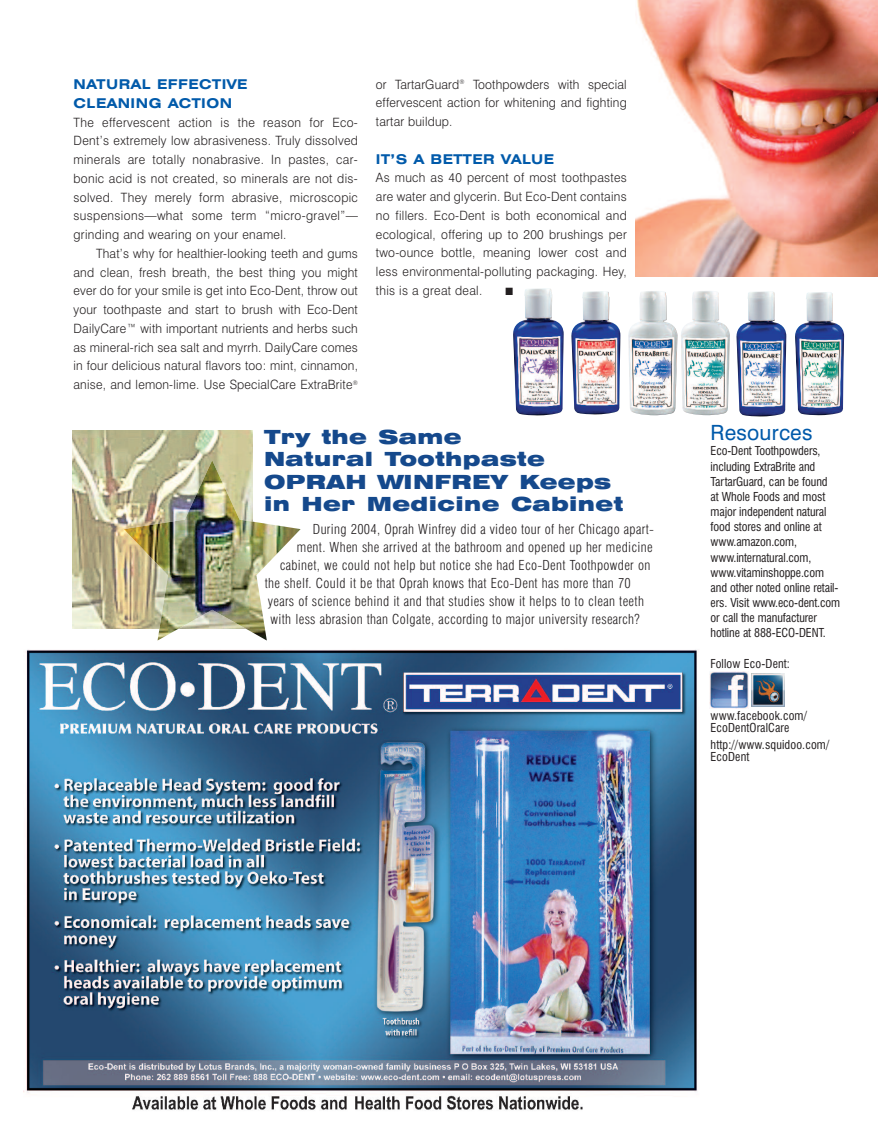
<style>
.page{position:relative;width:878px;height:1134px;background:#fff}
.page>*{position:absolute;margin:0;border:0;box-sizing:border-box;transform-origin:0 0}
.t1{font:21px "Swiss 721 BT";letter-spacing:.01em;color:#015aaa}
.t2{font:900 expanded 19.5px/22.5px "Swiss 721 BT";letter-spacing:.02em;color:#15498c;scale:1.05 1}
.t3{font:300 condensed 13.5px "Swiss 721 BT";letter-spacing:.025em;color:#231f20}
.t4{font:700 expanded 13.5px/18.8px "Swiss 721 BT";letter-spacing:.035em;color:#015aaa}
.t5{font:300 12.9px/18.8px "Swiss 721 BT";letter-spacing:.02em;color:#231f20;text-align:justify;scale:.95 1}
.t6{font:condensed 12px/15.1px "Swiss 721 BT";letter-spacing:-.01em;color:#231f20}
.t7{font:condensed 12px/12px "Swiss 721 BT";letter-spacing:.01em;color:#231f20}
.t8{font:10.5px "Zapf Dingbats";color:#231f20;scale:.95 1}
</style>
<div class="page">
<img style="left:24px;top:649px;width:675px;height:461px">
<img style="left:635px;top:0;width:243px;height:277px">
<img style="left:72px;top:430px;width:181px;height:198px">
<img style="left:124px;top:460px;width:176px;height:181px">
<img style="left:513px;top:288px;width:51px;height:127px">
<img style="left:571px;top:291px;width:49px;height:123px">
<img style="left:628px;top:291px;width:50px;height:124px">
<img style="left:681px;top:291px;width:49px;height:124px">
<img style="left:736px;top:291px;width:50px;height:126px">
<img style="left:795px;top:292px;width:49px;height:123px">
<img style="left:709px;top:672px;width:39px;height:36px">
<svg style="left:751px;top:673px;width:34px;height:34px"></svg>
<img style="left:751px;top:674px;width:33px;height:33px">
<p class="t4" style="left:74px;top:76px;width:175px">NATURAL EFFECTIVE<br>CLEANING ACTION</p>
<p class="t5" style="left:74px;top:114px;width:301px">The effervescent action is the reason for Eco-Dent’s extremely low abrasiveness. Truly dissolved minerals are totally nonabrasive. In pastes, car&shy;bonic acid is not created, so minerals are not dis&shy;solved. They merely form abrasive, microscopic suspensions—what some term “micro-gravel”— grinding and wearing on your enamel.</p>
<p class="t5" style="left:73px;top:245px;width:301px;text-indent:23px">That’s why for healthier-looking teeth and gums and clean, fresh breath, the best thing you might ever do for your smile is get into Eco-Dent, throw out your toothpaste and start to brush with Eco-Dent DailyCare™ with important nutrients and herbs such as mineral-rich sea salt and myrrh. DailyCare comes in four delicious natural flavors too: mint, cinnamon, anise, and lemon-lime. Use SpecialCare ExtraBrite<sup>®</sup></p>
<p class="t5" style="left:376px;top:76px;width:265px">or TartarGuard<sup>®</sup> Toothpowders with special effervescent action for whitening and fighting tartar buildup.</p>
<p class="t4" style="left:376px;top:151px;width:180px">IT’S A BETTER VALUE</p>
<p class="t5" style="left:376px;top:170px;width:265px">As much as 40 percent of most toothpastes are water and glycerin. But Eco-Dent contains no fillers. Eco-Dent is both economical and ecological, offering up to 200 brushings per two-ounce bottle, meaning lower cost and less environmental-polluting packaging. Hey, this is a great deal.</p>
<p class="t8" style="left:505px;top:285px;width:10px">■</p>
<h2 class="t2" style="left:264px;top:427px;width:343px">Try the Same<br>Natural Toothpaste<br>OPRAH WINFREY Keeps in Her Medicine Cabinet</h2>
<p class="t3" style="left:313px;top:524px;width:342px">During 2004, Oprah Winfrey did a video tour of her Chicago apart-</p>
<p class="t3" style="left:297px;top:542px;width:357px">ment. When she arrived at the bathroom and opened up her medicine</p>
<p class="t3" style="left:280px;top:560px;width:372px">cabinet, we could not help but notice she had Eco-Dent Toothpowder on</p>
<p class="t3" style="left:265px;top:578px;width:367px">the shelf. Could it be that Oprah knows that Eco-Dent has more than 70</p>
<p class="t3" style="left:268px;top:596px;width:378px">years of science behind it and that studies show it helps to to clean teeth</p>
<p class="t3" style="left:270px;top:614px;width:371px">with less abrasion than Colgate, according to major university research?</p>
<h1 class="t1" style="left:710px;top:425px;width:103px">Resources</h1>
<p class="t6" style="left:710px;top:445px;width:131px">Eco-Dent Toothpowders, including ExtraBrite and<br>TartarGuard, can be found<br>at Whole Foods and most major independent natural food stores and online at www.amazon.com, www.internatural.com, www.vitaminshoppe.com and other noted online retail&shy;ers. Visit www.eco-dent.com or call the manufacturer hotline at 888-ECO-DENT.</p>
<p class="t7" style="left:710px;top:658px;width:81px">Follow Eco-Dent:</p>
<p class="t7" style="left:710px;top:711px;width:98px">www.facebook.com/<br>EcoDentOralCare</p>
<p class="t7" style="left:710px;top:739px;width:120px">http://www.squidoo.com/<br>EcoDent</p>
</div>
